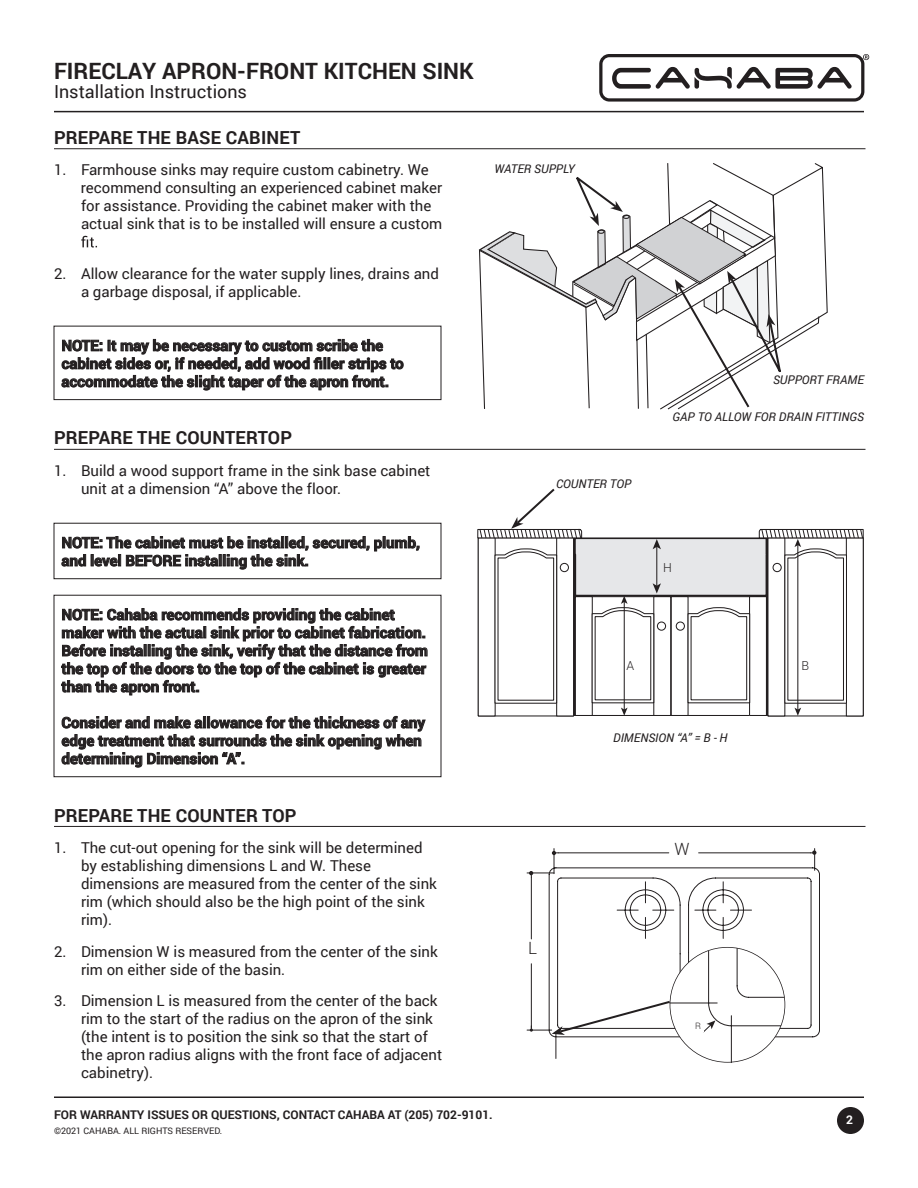
<style>
.page{position:relative;width:918px;height:1188px;background:#fff}
.page>*{position:absolute;margin:0;border:0;box-sizing:border-box;transform-origin:0 0}
.t1{font:700 22.5px "Roboto";color:#231f20}
.t2{font:700 18px "Roboto";letter-spacing:.01em;color:#231f20}
.t3{font:18px "Roboto";color:#231f20}
.t4{font:300 16.8px "Roboto";color:#231f20}
.t5{font:15px/18px "Roboto";color:#231f20}
.t6{font:700 15px/18px "Roboto";color:#231f20}
.t7{font:300 12.45px "Roboto";color:#231f20}
.t8{font:italic 12px "Roboto";color:#231f20}
.t9{font:700 12px "Roboto";color:#231f20}
.t10{font:700 12px "Roboto";color:#fff}
.t11{font:9px "Roboto";color:#231f20}
.t12{font:300 9px "Roboto";color:#231f20}
</style>
<div class="page">
<svg style="left:599px;top:54px;width:270px;height:48px"></svg>
<hr style="left:54px;top:111px;width:810px;height:1px;background:#231f20">
<hr style="left:54px;top:1096px;width:810px;height:2px;background:#231f20">
<div style="left:837px;top:1107px;width:27px;height:27px;background:#231f20;border-radius:50%"></div>
<hr style="left:54px;top:148px;width:812px;height:1px;background:#231f20">
<div style="left:54px;top:326px;width:387px;height:74px;border:1px solid #231f20"></div>
<hr style="left:54px;top:449px;width:812px;height:1px;background:#231f20">
<div style="left:54px;top:523px;width:387px;height:56px;border:1px solid #231f20"></div>
<div style="left:54px;top:595px;width:387px;height:182px;border:1px solid #231f20"></div>
<hr style="left:54px;top:826px;width:812px;height:1px;background:#231f20">
<svg style="left:81px;top:236px;width:16px;height:12px"></svg>
<svg style="left:61px;top:339px;width:343px;height:52px"></svg>
<svg style="left:61px;top:536px;width:359px;height:34px"></svg>
<svg style="left:61px;top:608px;width:367px;height:88px"></svg>
<svg style="left:61px;top:716px;width:365px;height:52px"></svg>
<svg style="left:478px;top:163px;width:342px;height:247px"></svg>
<svg style="left:477px;top:488px;width:387px;height:228px"></svg>
<svg style="left:548px;top:848px;width:272px;height:190px"></svg>
<hr style="left:531px;top:877px;width:1px;height:62px;background:#231f20">
<svg style="left:552px;top:851px;width:6px;height:4px"></svg>
<svg style="left:527px;top:871px;width:27px;height:6px"></svg>
<svg style="left:810px;top:850px;width:6px;height:5px"></svg>
<div style="left:671px;top:842px;width:22px;height:18px;background:#fff"></div>
<svg style="left:527px;top:948px;width:257px;height:115px"></svg>
<div style="left:670px;top:947px;width:115px;height:116px;border:2px solid #231f20;border-radius:50%"></div>
<div style="left:692px;top:1022px;width:12px;height:9px;background:#fff"></div>
<h1 class="t1" style="left:54px;top:55px;width:421px">FIRECLAY APRON-FRONT KITCHEN SINK</h1>
<p class="t3" style="left:54px;top:79px;width:195px">Installation Instructions</p>
<p class="t2" style="left:54px;top:125px;width:248px">PREPARE THE BASE CABINET</p>
<p class="t5" style="left:81px;top:160px;width:363px;text-indent:-27px">1. Farmhouse sinks may require custom cabinetry. We recommend consulting an experienced cabinet maker for assistance. Providing the cabinet maker with the actual sink that is to be installed will ensure a custom</p>
<p class="t5" style="left:81px;top:264px;width:360px;text-indent:-27px">2. Allow clearance for the water supply lines, drains and a garbage disposal, if applicable.</p>
<p class="t6" style="left:62px;top:336px;width:323px">NOTE: It may be necessary to custom scribe the</p>
<p class="t6" style="left:62px;top:372px;width:329px">accommodate the slight taper of the apron front.</p>
<p class="t2" style="left:54px;top:425px;width:240px">PREPARE THE COUNTERTOP</p>
<p class="t5" style="left:81px;top:461px;width:351px;text-indent:-27px">1. Build a wood support frame in the sink base cabinet unit at a dimension “A” above the floor.</p>
<p class="t6" style="left:62px;top:533px;width:360px">NOTE: The cabinet must be installed, secured, plumb, and level BEFORE installing the sink.</p>
<p class="t6" style="left:62px;top:605px;width:368px">NOTE: Cahaba recommends providing the cabinet maker with the actual sink prior to cabinet fabrication.<br>Before installing the sink, verify that the distance from the top of the doors to the top of the cabinet is greater than the apron front.</p>
<p class="t6" style="left:62px;top:713px;width:365px">Consider and make allowance for the thickness of any edge treatment that surrounds the sink opening when determining Dimension “A”.</p>
<p class="t2" style="left:54px;top:802px;width:244px">PREPARE THE COUNTER TOP</p>
<p class="t5" style="left:81px;top:838px;width:357px;text-indent:-27px">1. The cut-out opening for the sink will be determined by establishing dimensions L and W. These dimensions are measured from the center of the sink rim (which should also be the high point of the sink rim).</p>
<p class="t5" style="left:81px;top:942px;width:358px;text-indent:-27px">2. Dimension W is measured from the center of the sink rim on either side of the basin.</p>
<p class="t5" style="left:81px;top:991px;width:363px;text-indent:-27px">3. Dimension L is measured from the center of the back rim to the start of the radius on the apron of the sink (the intent is to position the sink so that the start of the apron radius aligns with the front face of adjacent cabinetry).</p>
<p class="t8" style="left:494px;top:161px;width:82px">WATER SUPPLY</p>
<p class="t8" style="left:556px;top:475px;width:77px">COUNTER TOP</p>
<p class="t8" style="left:773px;top:372px;width:92px">SUPPORT FRAME</p>
<p class="t8" style="left:673px;top:409px;width:193px">GAP TO ALLOW FOR DRAIN FITTINGS</p>
<p class="t7" style="left:663px;top:559px;width:10px">H</p>
<p class="t7" style="left:627px;top:657px;width:9px">A</p>
<p class="t7" style="left:802px;top:657px;width:9px">B</p>
<p class="t8" style="left:613px;top:730px;width:116px">DIMENSION “A” = B - H</p>
<p class="t4" style="left:528px;top:937px;width:10px">L</p>
<p class="t4" style="left:674px;top:837px;width:17px">W</p>
<p class="t12" style="left:695px;top:1019px;width:7px">R</p>
<p class="t9" style="left:54px;top:1106px;width:440px">FOR WARRANTY ISSUES OR QUESTIONS, CONTACT CAHABA AT (205) 702-9101.</p>
<p class="t11" style="left:54px;top:1124px;width:170px">©2021 CAHABA. ALL RIGHTS RESERVED.</p>
<p class="t10" style="left:846px;top:1111px;width:8px">2</p>
</div>
